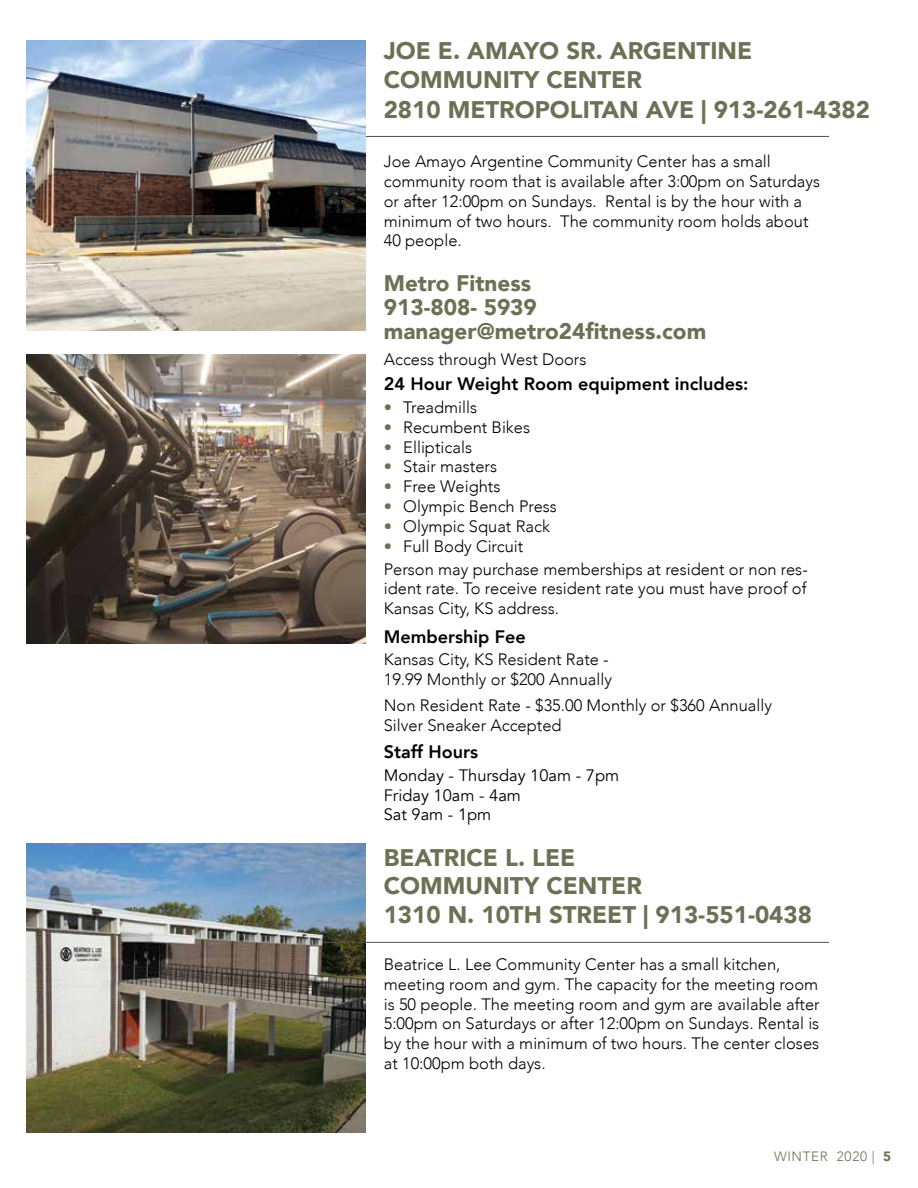
<style>
.page{position:relative;width:918px;height:1188px;background:#fff}
.page>*{position:absolute;margin:0;border:0;box-sizing:border-box;transform-origin:0 0}
.t1{font:900 24px/28.8px "Avenir";color:#6c7054}
.t2{font:900 22.5px/24px "Avenir";color:#6c7054}
.t3{font:800 18px "Avenir";color:#000}
.t4{font:300 16.5px/19.8px "Avenir";color:#000}
.t5{font:16.5px/19.6px "Avenir";color:#000}
.t6{font:300 13.5px "Avenir";letter-spacing:.05em;color:#6c7054}
.s1{color:#6c7054}
.s2{font-weight:900}
</style>
<div class="page">
<hr style="left:324px;top:136px;width:505px;height:1px;background:#594d4e">
<img style="left:27px;top:40px;width:338px;height:290px">
<img style="left:27px;top:354px;width:338px;height:290px">
<img style="left:27px;top:843px;width:338px;height:290px">
<hr style="left:324px;top:942px;width:505px;height:1px;background:#594d4e">
<h1 class="t1" style="left:384px;top:36px;width:370px">JOE E. AMAYO SR. ARGENTINE<br>COMMUNITY CENTER</h1>
<h1 class="t1" style="left:384px;top:94px;width:488px">2810 METROPOLITAN AVE | 913-261-4382</h1>
<p class="t4" style="left:384px;top:152px;width:438px">Joe Amayo Argentine Community Center has a small community room that is available after 3:00pm on Saturdays or after 12:00pm on Sundays. Rental is by the hour with a minimum of two hours. The community room holds about 40 people.</p>
<h2 class="t2" style="left:384px;top:270px;width:324px">Metro Fitness<br>913-808- 5939 manager@metro24fitness.com</h2>
<p class="t4" style="left:384px;top:350px;width:204px">Access through West Doors</p>
<p class="t3" style="left:384px;top:370px;width:366px">24 Hour Weight Room equipment includes:</p>
<p class="t4" style="left:384px;top:397px;width:95px"><span class="s1">•</span> Treadmills</p>
<p class="t4" style="left:384px;top:417px;width:148px"><span class="s1">•</span> Recumbent Bikes</p>
<p class="t4" style="left:384px;top:437px;width:90px"><span class="s1">•</span> Ellipticals</p>
<p class="t4" style="left:384px;top:457px;width:115px"><span class="s1">•</span> Stair masters</p>
<p class="t4" style="left:384px;top:477px;width:118px"><span class="s1">•</span> Free Weights</p>
<p class="t4" style="left:384px;top:496px;width:175px"><span class="s1">•</span> Olympic Bench Press</p>
<p class="t4" style="left:384px;top:516px;width:168px"><span class="s1">•</span> Olympic Squat Rack</p>
<p class="t4" style="left:384px;top:534px;width:426px;line-height:23.1px"><span class="s1">•</span> Full Body Circuit<br>Person may purchase memberships at resident or non res-</p>
<p class="t4" style="left:384px;top:579px;width:424px">ident rate. To receive resident rate you must have proof of<br>Kansas City, KS address.</p>
<p class="t3" style="left:384px;top:622px;width:144px">Membership Fee</p>
<p class="t4" style="left:384px;top:650px;width:230px">Kansas City, KS Resident Rate -<br>19.99 Monthly or $200 Annually</p>
<p class="t4" style="left:384px;top:696px;width:390px">Non Resident Rate - $35.00 Monthly or $360 Annually<br>Silver Sneaker Accepted</p>
<p class="t3" style="left:384px;top:738px;width:96px">Staff Hours</p>
<p class="t5" style="left:384px;top:766px;width:237px">Monday - Thursday 10am - 7pm<br>Friday 10am - 4am<br>Sat 9am - 1pm</p>
<h1 class="t1" style="left:384px;top:842px;width:260px">BEATRICE L. LEE<br>COMMUNITY CENTER</h1>
<h1 class="t1" style="left:384px;top:900px;width:430px">1310 N. 10TH STREET | 913-551-0438</h1>
<p class="t4" style="left:384px;top:955px;width:438px">Beatrice L. Lee Community Center has a small kitchen, meeting room and gym. The capacity for the meeting room is 50 people. The meeting room and gym are available after 5:00pm on Saturdays or after 12:00pm on Sundays. Rental is by the hour with a minimum of two hours. The center closes at 10:00pm both days.</p>
<p class="t6" style="left:774px;top:1148px;width:118px">WINTER 2020 | <span class="s2">5</span></p>
</div>
